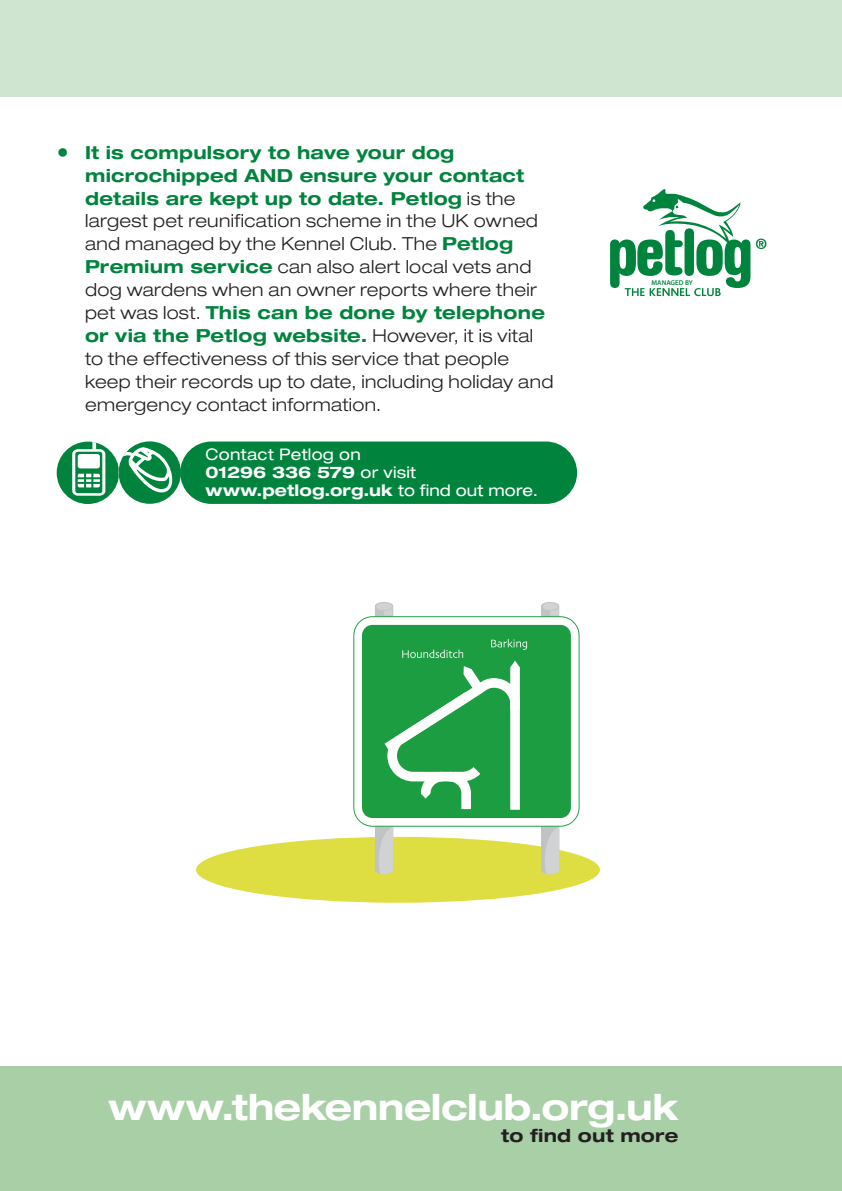
<style>
.page{position:relative;width:842px;height:1191px;background:#fff}
.page>*{position:absolute;margin:0;border:0;box-sizing:border-box;transform-origin:0 0}
.Body{font:700 expanded 36px "Helvetica Neue LT Std";letter-spacing:-.015em;color:#fff}
.Body-2{font:300 expanded 18px/22.8px "Helvetica Neue LT Std";letter-spacing:.02em;color:#231f20}
.Body-3{font:700 expanded 18px "Helvetica Neue LT Std";letter-spacing:.015em;color:#231f20}
.CTA{font:expanded 16px/18px "Helvetica Neue LT Std";letter-spacing:.02em;color:#fff}
.t1{font:600 7px "Myriad Pro";color:#00843d}
.s1{font-weight:700;font-stretch:normal;font-size:24px;color:#00843d}
.s2{font-weight:700;color:#00843d}
.s3{font-weight:700}
</style>
<div class="page">
<div style="left:0;top:0;width:842px;height:96px;background:#d0e5cf"></div>
<div style="left:0;top:1066px;width:842px;height:125px;background:#a8cfa6"></div>
<svg style="left:57px;top:441px;width:124px;height:63px"></svg>
<div style="left:180px;top:441px;width:397px;height:63px;background:#00843d;border-radius:31px"></div>
<svg style="left:756px;top:238px;width:10px;height:11px"></svg>
<svg style="left:610px;top:189px;width:140px;height:107px"></svg>
<div style="left:196px;top:837px;width:404px;height:65px;background:#dede43;border-radius:50%"></div>
<svg style="left:541px;top:602px;width:18px;height:272px"></svg>
<svg style="left:353px;top:616px;width:226px;height:210px"></svg>
<div style="left:362px;top:625px;width:209px;height:193px;background:#1c9d42;border-radius:11px"></div>
<svg style="left:375px;top:602px;width:152px;height:272px"></svg>
<p class="Body-2" style="left:85px;top:141px;width:470px;text-indent:-28px"><span class="s1">•</span> <span class="s2">It is compulsory to have your dog microchipped AND ensure your contact details are kept up to date. Petlog</span> is the largest pet reunification scheme in the UK owned and managed by the Kennel Club. The <span class="s2">Petlog Premium service</span> can also alert local vets and dog wardens when an owner reports where their pet was lost. <span class="s2">This can be done by telephone or via the Petlog website.</span> However, it is vital to the effectiveness of this service that people keep their records up to date, including holiday and emergency contact information.</p>
<p class="CTA" style="left:206px;top:445px;width:334px">Contact Petlog on<br><span class="s3">01296 336 579</span> or visit <span class="s3">www.petlog.org.uk</span> to find out more.</p>
<p class="t1" style="left:651px;top:278px;width:43px">MANAGED BY</p>
<p class="Body" style="left:108px;top:1084px;width:571px">www.thekennelclub.org.uk</p>
<p class="Body-3" style="left:501px;top:1124px;width:179px">to find out more</p>
</div>
